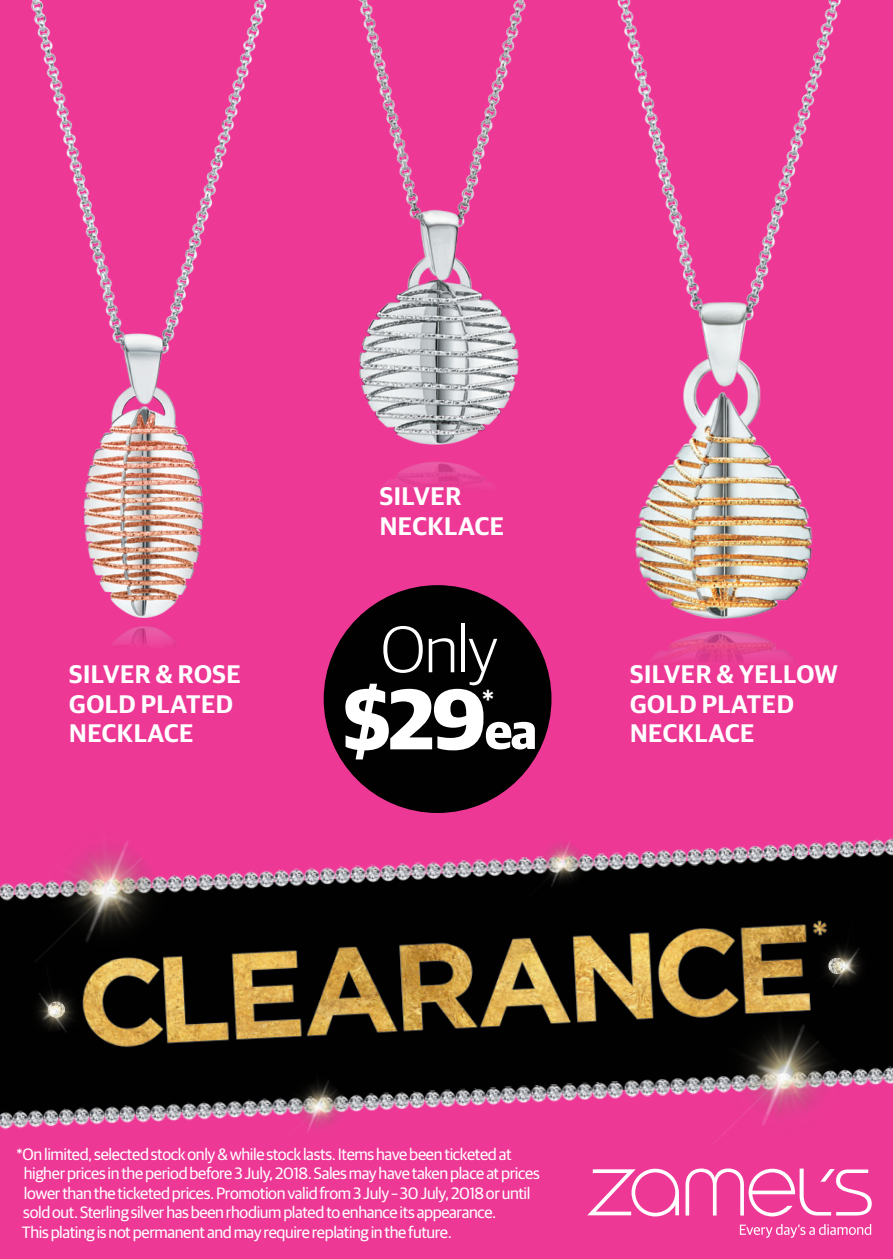
<style>
.page{position:relative;width:893px;height:1259px;background:#ed3896}
.page>*{position:absolute;margin:0;border:0;box-sizing:border-box;transform-origin:0 0}
.t1{font:700 85.8px "Guardian Sans";color:#fff}
.t2{font:300 66px "Guardian Sans";color:#fff}
.t3{font:700 50.1px "Guardian Sans";color:#fff}
.t4{font:35.1px "Guardian Sans";color:#fff}
.t5{font:600 25.5px/29.7px "Guardian Sans";letter-spacing:.02em;color:#fff}
.t6{font:16.5px/19.5px "Guardian Sans";letter-spacing:-.025em;color:#fff}
</style>
<div class="page">
<div style="left:0;top:868px;width:893px;height:230px;background:#010101"></div>
<img style="left:182px;top:851px;width:459px;height:50px">
<img style="left:640px;top:837px;width:253px;height:31px">
<img style="left:0;top:1080px;width:625px;height:50px">
<img style="left:624px;top:1066px;width:269px;height:31px">
<img style="left:74px;top:903px;width:765px;height:163px">
<img style="left:812px;top:915px;width:63px;height:75px">
<img style="left:818px;top:936px;width:56px;height:64px">
<img style="left:21px;top:1002px;width:66px;height:33px">
<img style="left:23px;top:1002px;width:58px;height:43px">
<img style="left:0;top:868px;width:182px;height:134px">
<img style="left:54px;top:841px;width:109px;height:122px">
<img style="left:668px;top:996px;width:190px;height:137px">
<img style="left:730px;top:1002px;width:109px;height:131px">
<img style="left:258px;top:1065px;width:99px;height:65px">
<img style="left:291px;top:1068px;width:56px;height:64px">
<img style="left:508px;top:851px;width:87px;height:63px">
<img style="left:537px;top:841px;width:50px;height:55px">
<svg style="left:587px;top:1168px;width:92px;height:48px"></svg>
<svg style="left:685px;top:1168px;width:187px;height:48px"></svg>
<svg style="left:740px;top:1224px;width:131px;height:13px"></svg>
<img style="left:358px;top:0;width:168px;height:485px">
<img style="left:617px;top:0;width:224px;height:662px">
<img style="left:31px;top:0;width:236px;height:645px">
<div style="left:324px;top:585px;width:227px;height:228px;background:#010101;border-radius:50%"></div>
<h3 class="t5" style="left:69px;top:657px;width:173px">SILVER &amp; ROSE<br>GOLD PLATED<br>NECKLACE</h3>
<h3 class="t5" style="left:380px;top:479px;width:126px">SILVER<br>NECKLACE</h3>
<h2 class="t2" style="left:381px;top:604px;width:118px">Only</h2>
<h1 class="t1" style="left:343px;top:655px;width:144px">$29</h1>
<h3 class="t4" style="left:482px;top:677px;width:15px">*</h3>
<h3 class="t3" style="left:485px;top:694px;width:53px">ea</h3>
<h3 class="t5" style="left:630px;top:657px;width:209px">SILVER &amp; YELLOW<br>GOLD PLATED<br>NECKLACE</h3>
<p class="t6" style="left:22px;top:1143px;width:519px;text-indent:-5px">*On limited, selected stock only &amp; while stock lasts. Items have been ticketed at higher prices in the period before 3 July, 2018. Sales may have taken place at prices lower than the ticketed prices. Promotion valid from 3 July – 30 July, 2018 or until sold out. Sterling silver has been rhodium plated to enhance its appearance.<br>This plating is not permanent and may require replating in the future.</p>
</div>
